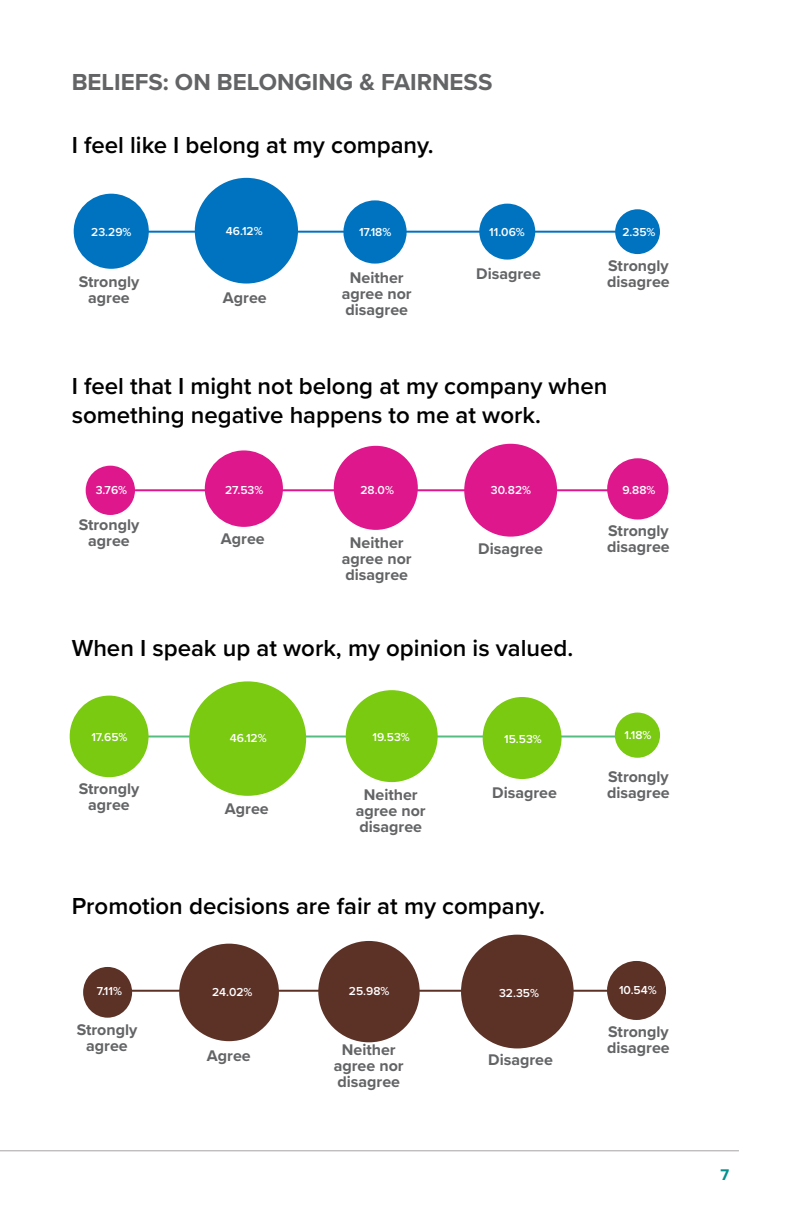
<style>
.page{position:relative;width:792px;height:1224px;background:#fff}
.page>*{position:absolute;margin:0;border:0;box-sizing:border-box;transform-origin:0 0}
.t1{font:600 24px/28.8px "Proxima Nova";color:#000}
.t2{font:700 24px "Proxima Nova";color:#636466}
.t3{font:700 16px/16px "Proxima Nova";color:#636466;text-align:center}
.t4{font:700 16px "Proxima Nova";color:#00918d}
.t5{font:600 12px "Proxima Nova";color:#fff}
</style>
<div class="page">
<hr style="left:0;top:1150px;width:739px;height:1px;background:#a7a4a4">
<hr style="left:108px;top:231px;width:533px;height:2px;background:#0073c0">
<div style="left:74px;top:194px;width:75px;height:75px;background:#0073c0;border-radius:50%"></div>
<div style="left:343px;top:200px;width:64px;height:64px;background:#0073c0;border-radius:50%"></div>
<div style="left:479px;top:204px;width:56px;height:56px;background:#0073c0;border-radius:50%"></div>
<div style="left:615px;top:209px;width:45px;height:45px;background:#0073c0;border-radius:50%"></div>
<div style="left:195px;top:178px;width:103px;height:106px;background:#0073c0;border-radius:50%"></div>
<hr style="left:108px;top:489px;width:533px;height:2px;background:#de178c">
<div style="left:86px;top:466px;width:49px;height:49px;background:#de178c;border-radius:50%"></div>
<div style="left:334px;top:446px;width:84px;height:84px;background:#de178c;border-radius:50%"></div>
<div style="left:464px;top:444px;width:93px;height:93px;background:#de178c;border-radius:50%"></div>
<div style="left:607px;top:458px;width:61px;height:62px;background:#de178c;border-radius:50%"></div>
<div style="left:205px;top:450px;width:78px;height:77px;background:#de178c;border-radius:50%"></div>
<hr style="left:108px;top:736px;width:533px;height:2px;background:#56bd82">
<div style="left:70px;top:696px;width:79px;height:81px;background:#79ca10;border-radius:50%"></div>
<div style="left:346px;top:690px;width:92px;height:92px;background:#79ca10;border-radius:50%"></div>
<div style="left:483px;top:697px;width:79px;height:82px;background:#79ca10;border-radius:50%"></div>
<div style="left:615px;top:713px;width:45px;height:45px;background:#79ca10;border-radius:50%"></div>
<div style="left:189px;top:681px;width:117px;height:115px;background:#79ca10;border-radius:50%"></div>
<hr style="left:108px;top:990px;width:533px;height:2px;background:#5c3126">
<div style="left:83px;top:967px;width:49px;height:51px;background:#5c3126;border-radius:50%"></div>
<div style="left:318px;top:941px;width:102px;height:101px;background:#5c3126;border-radius:50%"></div>
<div style="left:461px;top:935px;width:113px;height:113px;background:#5c3126;border-radius:50%"></div>
<div style="left:607px;top:961px;width:59px;height:59px;background:#5c3126;border-radius:50%"></div>
<div style="left:179px;top:944px;width:100px;height:97px;background:#5c3126;border-radius:50%"></div>
<h1 class="t2" style="left:72px;top:64px;width:422px">BELIEFS: ON BELONGING &amp; FAIRNESS</h1>
<h1 class="t1" style="left:72px;top:131px;width:364px">I feel like I belong at my company.</h1>
<p class="t5" style="left:91px;top:225px;width:42px">23.29%</p>
<p class="t3" style="left:79px;top:274px;width:62px">Strongly agree</p>
<p class="t5" style="left:226px;top:224px;width:38px">46.12%</p>
<p class="t3" style="left:223px;top:290px;width:45px">Agree</p>
<p class="t5" style="left:359px;top:225px;width:34px">17.18%</p>
<p class="t3" style="left:342px;top:270px;width:71px">Neither agree nor disagree</p>
<p class="t5" style="left:489px;top:225px;width:37px">11.06%</p>
<p class="t3" style="left:476px;top:266px;width:66px">Disagree</p>
<p class="t5" style="left:622px;top:225px;width:35px">2.35%</p>
<p class="t3" style="left:607px;top:258px;width:64px;text-align:left">Strongly disagree</p>
<h1 class="t1" style="left:72px;top:372px;width:537px">I feel that I might not belong at my company when something negative happens to me at work.</h1>
<p class="t5" style="left:96px;top:483px;width:33px">3.76%</p>
<p class="t3" style="left:79px;top:516px;width:62px">Strongly agree</p>
<p class="t5" style="left:225px;top:483px;width:40px">27.53%</p>
<p class="t3" style="left:221px;top:530px;width:45px">Agree</p>
<p class="t5" style="left:360px;top:483px;width:35px">28.0%</p>
<p class="t3" style="left:342px;top:534px;width:71px">Neither agree nor disagree</p>
<p class="t5" style="left:491px;top:483px;width:42px">30.82%</p>
<p class="t3" style="left:478px;top:540px;width:66px">Disagree</p>
<h1 class="t1" style="left:72px;top:634px;width:503px">When I speak up at work, my opinion is valued.</h1>
<p class="t5" style="left:91px;top:729px;width:38px">17.65%</p>
<p class="t3" style="left:79px;top:781px;width:62px">Strongly agree</p>
<p class="t5" style="left:230px;top:731px;width:38px">46.12%</p>
<p class="t3" style="left:225px;top:801px;width:45px">Agree</p>
<p class="t5" style="left:372px;top:729px;width:39px">19.53%</p>
<p class="t3" style="left:356px;top:787px;width:71px">Neither agree nor disagree</p>
<p class="t5" style="left:504px;top:731px;width:39px">15.53%</p>
<p class="t3" style="left:492px;top:785px;width:66px">Disagree</p>
<h1 class="t1" style="left:72px;top:892px;width:475px">Promotion decisions are fair at my company.</h1>
<p class="t5" style="left:97px;top:984px;width:27px">7.11%</p>
<p class="t3" style="left:77px;top:1021px;width:62px">Strongly agree</p>
<p class="t5" style="left:212px;top:985px;width:42px">24.02%</p>
<p class="t3" style="left:207px;top:1047px;width:45px">Agree</p>
<p class="t5" style="left:349px;top:984px;width:42px">25.98%</p>
<p class="t3" style="left:334px;top:1041px;width:71px">Neither agree nor disagree</p>
<p class="t5" style="left:499px;top:986px;width:42px">32.35%</p>
<p class="t3" style="left:488px;top:1051px;width:66px">Disagree</p>
<p class="t5" style="left:622px;top:483px;width:35px">9.88%</p>
<p class="t3" style="left:607px;top:522px;width:64px;text-align:left">Strongly disagree</p>
<p class="t5" style="left:624px;top:728px;width:29px">1.18%</p>
<p class="t3" style="left:607px;top:769px;width:64px;text-align:left">Strongly disagree</p>
<p class="t5" style="left:619px;top:983px;width:39px">10.54%</p>
<p class="t3" style="left:607px;top:1023px;width:64px;text-align:left">Strongly disagree</p>
<p class="t4" style="left:720px;top:1163px;width:10px">7</p>
</div>
